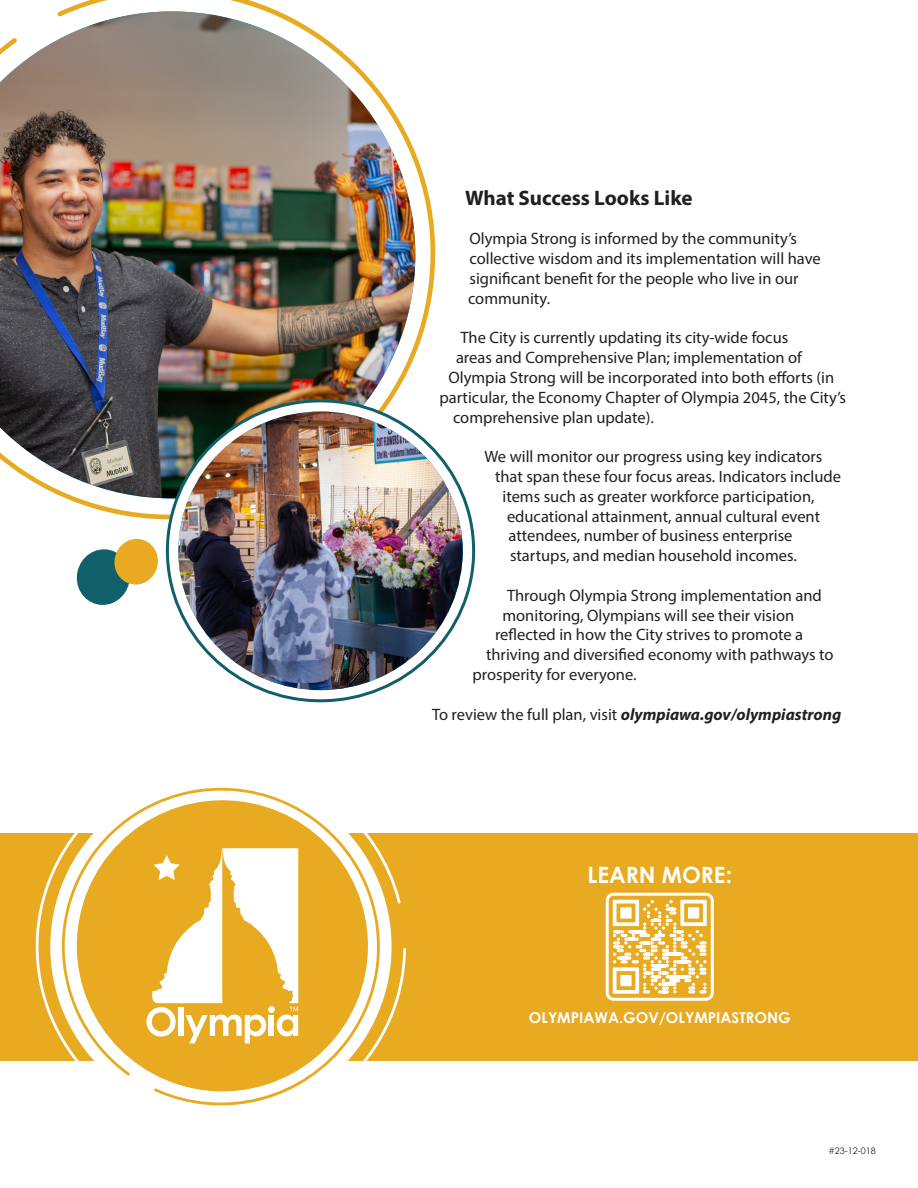
<style>
.page{position:relative;width:918px;height:1188px;background:#fff}
.page>*{position:absolute;margin:0;border:0;box-sizing:border-box;transform-origin:0 0}
.t1{font:700 22.5px "Century Gothic";color:#fff}
.t2{font:700 21px "Myriad Pro";color:#231f20}
.t3{font:16.5px/19.8px "Myriad Pro";color:#231f20}
.t4{font:italic 700 16.5px "Myriad Pro";color:#231f20}
.t5{font:700 15px "Century Gothic";color:#fff}
.t6{font:9px "Century Gothic";color:#231f20}
.s1{font-weight:400;font-style:normal}
</style>
<div class="page">
<svg style="left:61px;top:0;width:415px;height:556px"></svg>
<img style="left:0;top:11px;width:415px;height:487px">
<div style="left:0;top:833px;width:918px;height:227px;background:#e7aa21"></div>
<svg style="left:34px;top:787px;width:372px;height:319px"></svg>
<div style="left:77px;top:800px;width:291px;height:291px;background:#e7aa21;border-radius:50%"></div>
<svg style="left:146px;top:848px;width:152px;height:195px"></svg>
<svg style="left:73px;top:536px;width:88px;height:69px"></svg>
<svg style="left:167px;top:401px;width:307px;height:300px"></svg>
<img style="left:178px;top:412px;width:285px;height:278px">
<div style="left:606px;top:893px;width:108px;height:108px;border:3px solid #fff;border-radius:6px"></div>
<svg style="left:613px;top:900px;width:94px;height:94px"></svg>
<p class="t2" style="left:465px;top:184px;width:229px">What Success Looks Like</p>
<p class="t3" style="left:468px;top:229px;width:354px">Olympia Strong is informed by the community’s collective wisdom and its implementation will have significant benefit for the people who live in our community.</p>
<p class="t3" style="left:460px;top:328px;width:329px">The City is currently updating its city-wide focus</p>
<p class="t3" style="left:456px;top:347px;width:348px">areas and Comprehensive Plan; implementation of</p>
<p class="t3" style="left:448px;top:367px;width:387px">Olympia Strong will be incorporated into both efforts (in</p>
<p class="t3" style="left:440px;top:387px;width:408px">particular, the Economy Chapter of Olympia 2045, the City’s</p>
<p class="t3" style="left:453px;top:407px;width:202px">comprehensive plan update).</p>
<p class="t3" style="left:484px;top:446px;width:339px">We will monitor our progress using key indicators</p>
<p class="t3" style="left:495px;top:466px;width:348px">that span these four focus areas. Indicators include</p>
<p class="t3" style="left:502px;top:486px;width:314px">items such as greater workforce participation,</p>
<p class="t3" style="left:507px;top:506px;width:315px">educational attainment, annual cultural event</p>
<p class="t3" style="left:508px;top:526px;width:285px">attendees, number of business enterprise</p>
<p class="t3" style="left:510px;top:545px;width:288px">startups, and median household incomes.</p>
<p class="t3" style="left:507px;top:585px;width:316px">Through Olympia Strong implementation and</p>
<p class="t3" style="left:502px;top:605px;width:293px">monitoring, Olympians will see their vision</p>
<p class="t3" style="left:495px;top:625px;width:310px">reflected in how the City strives to promote a</p>
<p class="t3" style="left:486px;top:644px;width:349px">thriving and diversified economy with pathways to</p>
<p class="t3" style="left:472px;top:664px;width:166px">prosperity for everyone.</p>
<p class="t4" style="left:432px;top:703px;width:411px"><span class="s1">To review the full plan, visit</span> olympiawa.gov/olympiastrong</p>
<p class="t1" style="left:588px;top:858px;width:146px">LEARN MORE:</p>
<p class="t5" style="left:529px;top:1006px;width:263px">OLYMPIAWA.GOV/OLYMPIASTRONG</p>
<p class="t6" style="left:828px;top:1145px;width:49px">#23-12-018</p>
</div>
